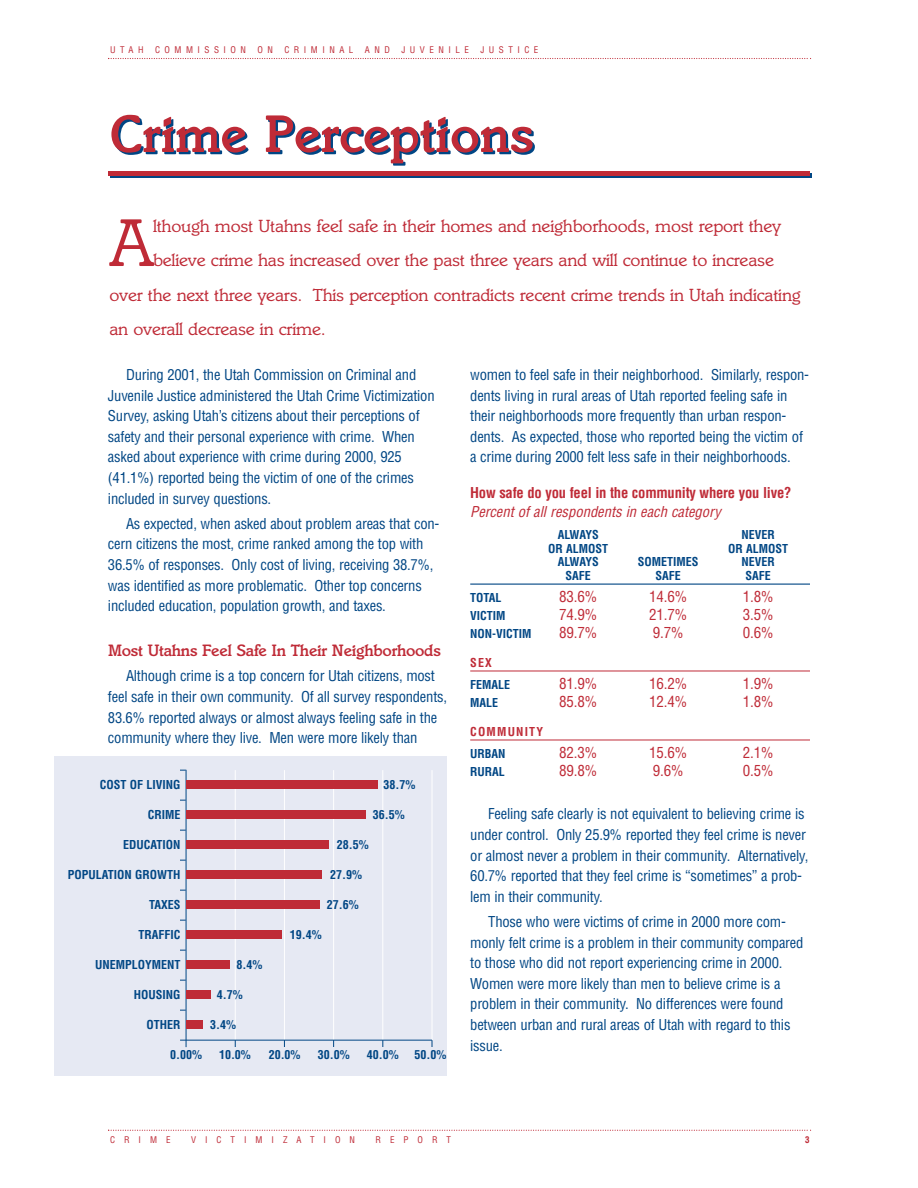
<style>
.page{position:relative;width:918px;height:1188px;background:#fff}
.page>*{position:absolute;margin:0;border:0;box-sizing:border-box;transform-origin:0 0}
.t1{font:68.85px "Italia";color:#bf2b37}
.t2{font:500 54px "Italia";color:#004684}
.t3{font:18px "Italia";letter-spacing:-.01em;color:#bf2b37}
.t4{font:500 16.8px "Italia";letter-spacing:-.015em;color:#bf2b37}
.t5{font:condensed 15px "Helvetica";letter-spacing:-.015em;color:#bf2b37}
.t6{font:condensed 14.7px/20.7px "Helvetica";letter-spacing:-.015em;color:#004684}
.t7{font:700 condensed 14.7px "Helvetica";letter-spacing:-.015em;color:#bf2b37}
.t8{font:italic condensed 14.7px "Helvetica";color:#bf2b37}
.t9{font:700 condensed 12px "Helvetica";color:#004684}
.t10{font:700 condensed 12px "Helvetica";letter-spacing:.1em;color:#bf2b37}
.t11{font:condensed 9px "Helvetica";letter-spacing:.5em;color:#bf2b37}
.t12{font:condensed 9px "Helvetica";letter-spacing:1em;color:#bf2b37}
.t13{font:700 condensed 9px "Helvetica";color:#bf2b37}
</style>
<div class="page">
<hr style="left:470px;top:584px;width:340px;height:1px;background:#004684">
<hr style="left:470px;top:671px;width:340px;height:1px;background:#bf2b37">
<hr style="left:470px;top:740px;width:340px;height:1px;background:#bf2b37">
<svg style="left:108px;top:58px;width:703px;height:1px"></svg>
<svg style="left:108px;top:1130px;width:703px;height:1px"></svg>
<div style="left:110px;top:173px;width:702px;height:5px;background:#004684"></div>
<div style="left:108px;top:171px;width:702px;height:5px;background:#bf2b37"></div>
<div style="left:54px;top:756px;width:393px;height:320px;background:#e6e9f3"></div>
<hr style="left:186px;top:770px;width:1px;height:277px;background:#004684">
<hr style="left:235px;top:770px;width:1px;height:271px;background:#fff">
<hr style="left:284px;top:770px;width:1px;height:271px;background:#fff">
<hr style="left:333px;top:770px;width:1px;height:271px;background:#fff">
<hr style="left:382px;top:770px;width:1px;height:271px;background:#fff">
<hr style="left:432px;top:770px;width:1px;height:271px;background:#fff">
<div style="left:186px;top:870px;width:136px;height:9px;background:#bf2b37"></div>
<div style="left:186px;top:900px;width:134px;height:9px;background:#bf2b37"></div>
<div style="left:186px;top:930px;width:96px;height:9px;background:#bf2b37"></div>
<div style="left:186px;top:960px;width:44px;height:9px;background:#bf2b37"></div>
<div style="left:186px;top:990px;width:25px;height:9px;background:#bf2b37"></div>
<div style="left:186px;top:1020px;width:16px;height:9px;background:#bf2b37"></div>
<hr style="left:180px;top:1040px;width:252px;height:1px;background:#004684">
<div style="left:186px;top:780px;width:191px;height:9px;background:#bf2b37"></div>
<div style="left:186px;top:810px;width:179px;height:9px;background:#bf2b37"></div>
<div style="left:186px;top:840px;width:142px;height:9px;background:#bf2b37"></div>
<p class="t11" style="left:110px;top:46px;width:35px">UTAH</p>
<p class="t11" style="left:155px;top:46px;width:93px">COMMISSION</p>
<p class="t11" style="left:258px;top:46px;width:17px">O N</p>
<p class="t11" style="left:284px;top:46px;width:71px">CRIMINAL</p>
<p class="t11" style="left:365px;top:46px;width:27px">AND</p>
<p class="t11" style="left:401px;top:46px;width:69px">JUVENILE</p>
<p class="t11" style="left:480px;top:46px;width:59px">JUSTICE</p>
<h2 class="t2" style="left:112px;top:116px;width:426px">Crime Perceptions</h2>
<h1 class="t1" style="left:110px;top:218px;width:44px">A</h1>
<p class="t3" style="left:153px;top:219px;width:630px">lthough most Utahns feel safe in their homes and neighborhoods, most report they</p>
<p class="t3" style="left:153px;top:253px;width:623px">believe crime has increased over the past three years and will continue to increase</p>
<p class="t3" style="left:109px;top:288px;width:693px">over the next three years. This perception contradicts recent crime trends in Utah indicating</p>
<p class="t3" style="left:109px;top:322px;width:218px">an overall decrease in crime.</p>
<p class="t6" style="left:108px;top:366px;width:328px;text-indent:18px">During 2001, the Utah Commission on Criminal and Juvenile Justice administered the Utah Crime Victimization Survey, asking Utah’s citizens about their perceptions of safety and their personal experience with crime. When asked about experience with crime during 2000, 925 (41.1%) reported being the victim of one of the crimes included in survey questions.</p>
<p class="t6" style="left:108px;top:514px;width:333px;text-indent:18px">As expected, when asked about problem areas that con&shy;cern citizens the most, crime ranked among the top with 36.5% of responses. Only cost of living, receiving 38.7%, was identified as more problematic. Other top concerns included education, population growth, and taxes.</p>
<p class="t4" style="left:108px;top:645px;width:334px">Most Utahns Feel Safe In Their Neighborhoods</p>
<p class="t6" style="left:108px;top:667px;width:341px;text-indent:18px">Although crime is a top concern for Utah citizens, most feel safe in their own community. Of all survey respondents, 83.6% reported always or almost always feeling safe in the community where they live. Men were more likely than</p>
<p class="t9" style="left:100px;top:780px;width:82px">COST OF LIVING</p>
<p class="t9" style="left:383px;top:780px;width:33px">38.7%</p>
<p class="t9" style="left:148px;top:810px;width:34px">CRIME</p>
<p class="t9" style="left:373px;top:810px;width:33px">36.5%</p>
<p class="t9" style="left:123px;top:840px;width:59px">EDUCATION</p>
<p class="t9" style="left:337px;top:840px;width:33px">28.5%</p>
<p class="t9" style="left:68px;top:870px;width:114px">POPULATION GROWTH</p>
<p class="t9" style="left:330px;top:870px;width:33px">27.9%</p>
<p class="t9" style="left:149px;top:900px;width:33px">TAXES</p>
<p class="t9" style="left:327px;top:900px;width:33px">27.6%</p>
<p class="t9" style="left:139px;top:930px;width:44px">TRAFFIC</p>
<p class="t9" style="left:290px;top:930px;width:33px">19.4%</p>
<p class="t9" style="left:95px;top:960px;width:87px">UNEMPLOYMENT</p>
<p class="t9" style="left:236px;top:960px;width:27px">8.4%</p>
<p class="t9" style="left:134px;top:990px;width:48px">HOUSING</p>
<p class="t9" style="left:217px;top:990px;width:27px">4.7%</p>
<p class="t9" style="left:147px;top:1020px;width:35px">OTHER</p>
<p class="t9" style="left:210px;top:1020px;width:27px">3.4%</p>
<p class="t9" style="left:170px;top:1050px;width:33px">0.00%</p>
<p class="t9" style="left:219px;top:1050px;width:33px">10.0%</p>
<p class="t9" style="left:269px;top:1050px;width:33px">20.0%</p>
<p class="t9" style="left:318px;top:1050px;width:33px">30.0%</p>
<p class="t9" style="left:367px;top:1050px;width:33px">40.0%</p>
<p class="t9" style="left:415px;top:1050px;width:33px">50.0%</p>
<p class="t6" style="left:470px;top:366px;width:340px">women to feel safe in their neighborhood. Similarly, respon&shy;dents living in rural areas of Utah reported feeling safe in their neighborhoods more frequently than urban respon&shy;dents. As expected, those who reported being the victim of a crime during 2000 felt less safe in their neighborhoods.</p>
<p class="t7" style="left:470px;top:487px;width:323px">How safe do you feel in the community where you live?</p>
<p class="t8" style="left:470px;top:506px;width:252px">Percent of all respondents in each category</p>
<p class="t9" style="left:558px;top:530px;width:42px">ALWAYS</p>
<p class="t9" style="left:742px;top:530px;width:35px">NEVER</p>
<p class="t9" style="left:548px;top:544px;width:61px">OR ALMOST</p>
<p class="t9" style="left:728px;top:544px;width:61px">OR ALMOST</p>
<p class="t9" style="left:558px;top:557px;width:42px">ALWAYS</p>
<p class="t9" style="left:638px;top:557px;width:62px">SOMETIMES</p>
<p class="t9" style="left:742px;top:557px;width:35px">NEVER</p>
<p class="t9" style="left:566px;top:571px;width:27px">SAFE</p>
<p class="t9" style="left:656px;top:571px;width:27px">SAFE</p>
<p class="t9" style="left:746px;top:571px;width:27px">SAFE</p>
<p class="t9" style="left:470px;top:593px;width:33px">TOTAL</p>
<p class="t5" style="left:559px;top:591px;width:39px">83.6%</p>
<p class="t5" style="left:649px;top:591px;width:39px">14.6%</p>
<p class="t5" style="left:743px;top:591px;width:32px">1.8%</p>
<p class="t9" style="left:470px;top:611px;width:37px">VICTIM</p>
<p class="t5" style="left:559px;top:609px;width:39px">74.9%</p>
<p class="t5" style="left:649px;top:609px;width:39px">21.7%</p>
<p class="t5" style="left:743px;top:609px;width:32px">3.5%</p>
<p class="t9" style="left:470px;top:629px;width:63px">NON-VICTIM</p>
<p class="t5" style="left:559px;top:627px;width:39px">89.7%</p>
<p class="t5" style="left:653px;top:627px;width:32px">9.7%</p>
<p class="t5" style="left:743px;top:627px;width:32px">0.6%</p>
<p class="t10" style="left:470px;top:658px;width:23px">SEX</p>
<p class="t9" style="left:470px;top:680px;width:42px">FEMALE</p>
<p class="t5" style="left:559px;top:678px;width:39px">81.9%</p>
<p class="t5" style="left:649px;top:678px;width:39px">16.2%</p>
<p class="t5" style="left:743px;top:678px;width:32px">1.9%</p>
<p class="t9" style="left:470px;top:698px;width:30px">MALE</p>
<p class="t5" style="left:559px;top:696px;width:39px">85.8%</p>
<p class="t5" style="left:649px;top:696px;width:39px">12.4%</p>
<p class="t5" style="left:743px;top:696px;width:32px">1.8%</p>
<p class="t10" style="left:470px;top:727px;width:74px">COMMUNITY</p>
<p class="t9" style="left:470px;top:749px;width:37px">URBAN</p>
<p class="t5" style="left:559px;top:747px;width:39px">82.3%</p>
<p class="t5" style="left:649px;top:747px;width:39px">15.6%</p>
<p class="t5" style="left:743px;top:747px;width:32px">2.1%</p>
<p class="t9" style="left:470px;top:767px;width:36px">RURAL</p>
<p class="t5" style="left:559px;top:765px;width:39px">89.8%</p>
<p class="t5" style="left:653px;top:765px;width:32px">9.6%</p>
<p class="t5" style="left:743px;top:765px;width:32px">0.5%</p>
<p class="t6" style="left:470px;top:805px;width:340px;text-indent:18px">Feeling safe clearly is not equivalent to believing crime is under control. Only 25.9% reported they feel crime is never or almost never a problem in their community. Alternatively, 60.7% reported that they feel crime is “sometimes” a prob&shy;lem in their community.</p>
<p class="t6" style="left:470px;top:912px;width:335px;text-indent:18px">Those who were victims of crime in 2000 more com&shy;monly felt crime is a problem in their community compared to those who did not report experiencing crime in 2000.<br>Women were more likely than men to believe crime is a problem in their community. No differences were found between urban and rural areas of Utah with regard to this issue.</p>
<p class="t11" style="left:110px;top:1136px;width:62px">CRIME</p>
<p class="t12" style="left:191px;top:1136px;width:166px">VICTIMIZATION</p>
<p class="t11" style="left:376px;top:1136px;width:77px">REPORT</p>
<p class="t13" style="left:805px;top:1136px;width:6px">3</p>
</div>
